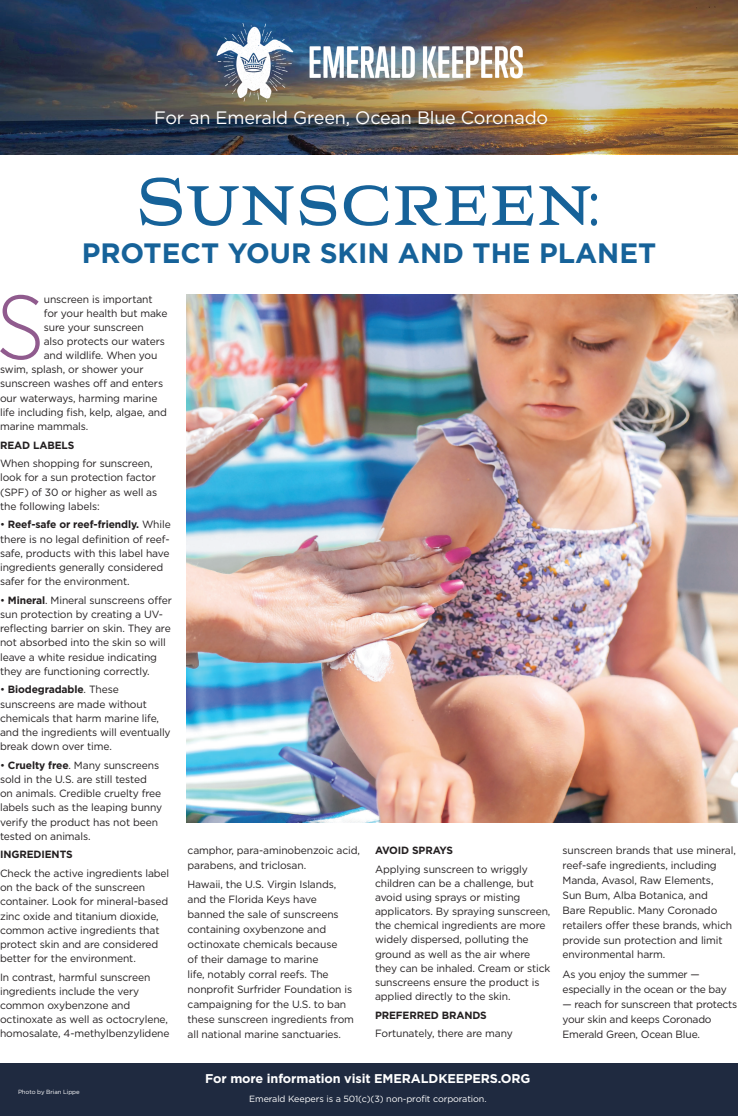
<style>
.page{position:relative;width:738px;height:1116px;background:#fff}
.page>*{position:absolute;margin:0;border:0;box-sizing:border-box;transform-origin:0 0}
.t1{font:300 90.5px "Gotham Narrow";color:#905b8e}
.t2{font:66px "Aviano Wedge No Bo";letter-spacing:-.02em;color:#166299;scale:.8 1}
.t3{font:700 28px "Gotham";color:#166299}
.t4{font:18px "Gotham";letter-spacing:-.01em;color:#fff}
.t5{font:700 12.7px "Gotham";letter-spacing:-.01em;color:#fff}
.t6{font:10.5px/14.2px "Gotham";letter-spacing:-.01em;color:#231f20}
.t7{font:700 10.5px "Gotham";letter-spacing:-.01em;color:#231f20}
.t8{font:9px "Gotham";letter-spacing:-.01em;color:#fff}
.t9{font:6px "Gotham";letter-spacing:-.01em;color:#fff}
.s1{font-weight:700}
</style>
<div class="page">
<div style="left:0;top:1063px;width:738px;height:53px;background:#1f2a40"></div>
<img style="left:0;top:0;width:738px;height:154px">
<img style="left:211px;top:17px;width:322px;height:91px">
<img style="left:187px;top:295px;width:550px;height:528px">
<h3 class="t4" style="left:154px;top:106px;width:396px">For an Emerald Green, Ocean Blue Coronado</h3>
<h2 class="t2" style="left:135px;top:162px;width:587px">Sunscreen:</h2>
<h3 class="t3" style="left:82px;top:234px;width:576px">PROTECT YOUR SKIN AND THE PLANET</h3>
<h1 class="t1" style="left:-4px;top:272px;width:50px">S</h1>
<p class="t6" style="left:44px;top:292px;width:110px">unscreen is important</p>
<p class="t6" style="left:44px;top:306px;width:125px">for your health but make</p>
<p class="t6" style="left:44px;top:320px;width:102px">sure your sunscreen</p>
<p class="t6" style="left:44px;top:334px;width:123px">also protects our waters</p>
<p class="t6" style="left:44px;top:348px;width:115px">and wildlife. When you</p>
<p class="t6" style="left:0;top:362px;width:145px">swim, splash, or shower your</p>
<p class="t6" style="left:0;top:376px;width:165px">sunscreen washes off and enters</p>
<p class="t6" style="left:0;top:391px;width:159px">our waterways, harming marine</p>
<p class="t6" style="left:0;top:405px;width:168px">life including fish, kelp, algae, and</p>
<p class="t6" style="left:0;top:419px;width:90px">marine mammals.</p>
<p class="t7" style="left:0;top:438px;width:76px">READ LABELS</p>
<p class="t6" style="left:0;top:456px;width:159px">When shopping for sunscreen, look for a sun protection factor (SPF) of 30 or higher as well as the following labels:</p>
<p class="t6" style="left:0;top:517px;width:172px">• <span class="s1">Reef-safe or reef-friendly.</span> While there is no legal definition of reef&shy;safe, products with this label have ingredients generally considered safer for the environment.</p>
<p class="t6" style="left:0;top:593px;width:173px">• <span class="s1">Mineral</span>. Mineral sunscreens offer sun protection by creating a UV&shy;reflecting barrier on skin. They are not absorbed into the skin so will leave a white residue indicating they are functioning correctly.</p>
<p class="t6" style="left:0;top:682px;width:172px">• <span class="s1">Biodegradable</span>. These sunscreens are made without chemicals that harm marine life, and the ingredients will eventually break down over time.</p>
<p class="t6" style="left:0;top:758px;width:164px">• <span class="s1">Cruelty free</span>. Many sunscreens sold in the U.S. are still tested on animals. Credible cruelty free labels such as the leaping bunny verify the product has not been tested on animals.</p>
<p class="t7" style="left:0;top:848px;width:74px">INGREDIENTS</p>
<p class="t6" style="left:0;top:866px;width:171px">Check the active ingredients label on the back of the sunscreen container. Look for mineral-based zinc oxide and titanium dioxide, common active ingredients that protect skin and are considered better for the environment.</p>
<p class="t6" style="left:0;top:970px;width:171px">In contrast, harmful sunscreen ingredients include the very common oxybenzone and octinoxate as well as octocrylene, homosalate, 4-methylbenzylidene</p>
<p class="t9" style="left:18px;top:1088px;width:63px">Photo by Brian Lippe</p>
<p class="t6" style="left:188px;top:842px;width:174px;line-height:14.9px">camphor, para-aminobenzoic acid, parabens, and triclosan.</p>
<p class="t6" style="left:188px;top:877px;width:168px;line-height:14.9px">Hawaii, the U.S. Virgin Islands, and the Florida Keys have banned the sale of sunscreens containing oxybenzone and octinoxate chemicals because<br>of their damage to marine<br>life, notably corral reefs. The nonprofit Surfrider Foundation is campaigning for the U.S. to ban these sunscreen ingredients from all national marine sanctuaries.</p>
<p class="t7" style="left:375px;top:843px;width:80px">AVOID SPRAYS</p>
<p class="t6" style="left:375px;top:862px;width:177px">Applying sunscreen to wriggly children can be a challenge, but avoid using sprays or misting applicators. By spraying sunscreen, the chemical ingredients are more widely dispersed, polluting the ground as well as the air where they can be inhaled. Cream or stick sunscreens ensure the product is applied directly to the skin.</p>
<p class="t7" style="left:375px;top:1008px;width:113px">PREFERRED BRANDS</p>
<p class="t6" style="left:375px;top:1026px;width:139px">Fortunately, there are many</p>
<p class="t6" style="left:563px;top:843px;width:175px;line-height:14.9px">sunscreen brands that use mineral, reef-safe ingredients, including<br>Manda, Avasol, Raw Elements,<br>Sun Bum, Alba Botanica, and<br>Bare Republic. Many Coronado retailers offer these brands, which provide sun protection and limit environmental harm.</p>
<p class="t6" style="left:563px;top:966px;width:166px;line-height:14.9px">As you enjoy the summer — especially in the ocean or the bay</p>
<p class="t6" style="left:563px;top:996px;width:176px;line-height:14.9px">— reach for sunscreen that protects your skin and keeps Coronado<br>Emerald Green, Ocean Blue.</p>
<p class="t5" style="left:205px;top:1070px;width:327px">For more information visit EMERALDKEEPERS.ORG</p>
<p class="t8" style="left:249px;top:1093px;width:239px">Emerald Keepers is a 501(c)(3) non-profit corporation.</p>
</div>
